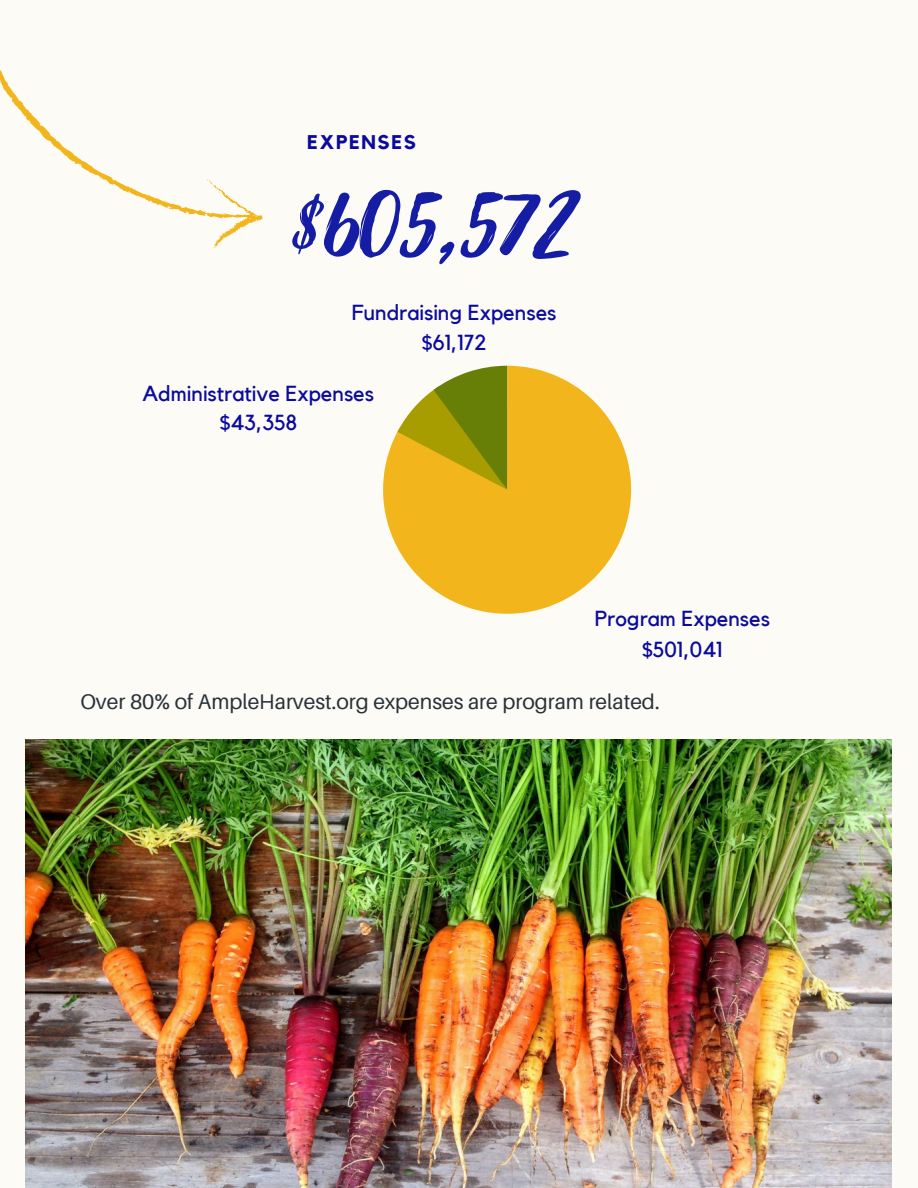
<style>
.page{position:relative;width:918px;height:1188px;background:#fcfbf5}
.page>*{position:absolute;margin:0;border:0;box-sizing:border-box;transform-origin:0 0}
.t1{font:105.9px "Playlist Script";color:#141da4}
.t2{font:21.75px/30.3px "Kollektif";color:#0b0a9e;text-align:center}
.t3{font:21.15px "Aileron";color:#283139}
.t4{font:700 19.8px "Kollektif";letter-spacing:.085em;color:#0b0a9e}
</style>
<div class="page">
<svg style="left:383px;top:366px;width:248px;height:248px;fill:#f2b51b"></svg>
<svg style="left:397px;top:366px;width:110px;height:124px"></svg>
<svg style="left:0;top:70px;width:263px;height:178px"></svg>
<img style="left:25px;top:740px;width:866px;height:448px">
<p class="t4" style="left:307px;top:131px;width:110px">EXPENSES</p>
<h1 class="t1" style="left:290px;top:139px;width:288px">$605,572</h1>
<p class="t2" style="left:352px;top:297px;width:206px">Fundraising Expenses $61,172</p>
<p class="t2" style="left:142px;top:378px;width:233px;line-height:29.2px">Administrative Expenses $43,358</p>
<p class="t2" style="left:595px;top:604px;width:177px">Program Expenses $501,041</p>
<p class="t3" style="left:80px;top:690px;width:581px">Over 80% of AmpleHarvest.org expenses are program related.</p>
</div>
